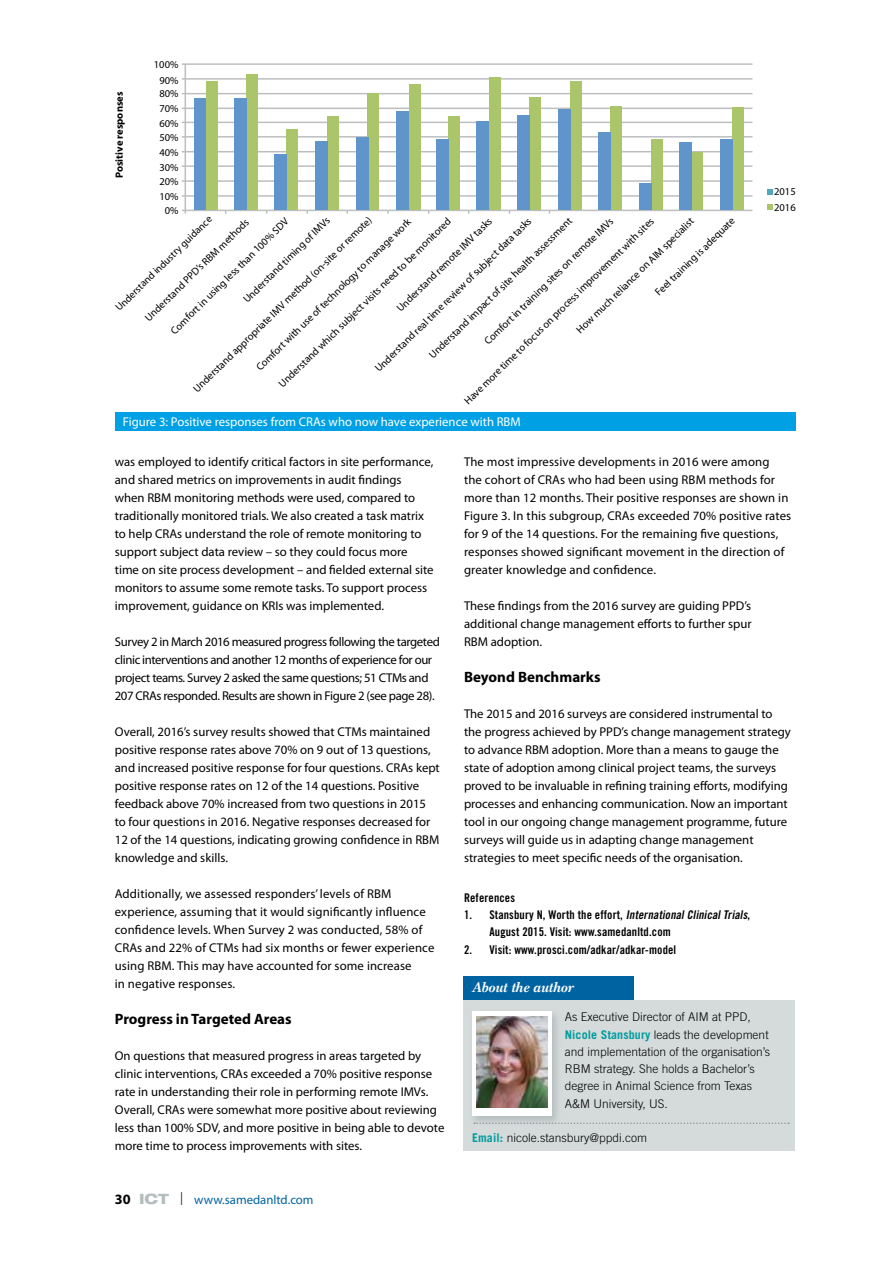
<style>
.page{position:relative;width:893px;height:1263px;background:#fff}
.page>*{position:absolute;margin:0;border:0;box-sizing:border-box;transform-origin:0 0}
.t1{font:700 15px "Myriad Pro";color:#000}
.t2{font:italic 700 15px "ITC New Baskerville";color:#fff}
.t3{font:12.75px/18px "Myriad Pro";color:#000}
.t4{font:12.75px/18px "Myriad Pro";letter-spacing:-.03em;color:#000}
.t5{font:12.75px "Myriad Pro";color:#fff}
.t6{font:12.75px "Myriad Pro";color:#0063a1}
.t7{font:300 12px/17.2px "Trade Gothic";color:#000}
.t8{font:12px "Trade Gothic LT Std Bd Cn 20";letter-spacing:.01em;color:#000}
.t9{font:10.5px/14.5px "Myriad Pro";color:#000;text-align:center}
.t10{font:700 10.5px "Myriad Pro";color:#000}
.t11{font:10.35px "Myriad Pro";color:#000}
.s1{font-weight:700;font-size:14.25px;color:#000}
.s2{font-family:"Helvetica Neue LT Std";font-weight:800;font-stretch:expanded;font-size:14.25px;color:#b5bebf}
.s3{font-family:"Helvetica Neue LT Std";font-weight:100;font-size:18px;color:#000}
.s4{font-style:italic}
.s5{font-family:"Trade Gothic LT Std";font-weight:700;color:#009c9e}
</style>
<div class="page">
<div style="left:463px;top:1000px;width:332px;height:150px;background:#d5dada"></div>
<svg style="left:472px;top:1011px;width:85px;height:113px"></svg>
<div style="left:472px;top:1012px;width:80px;height:104px;background:#fff"></div>
<img style="left:476px;top:1016px;width:72px;height:91px">
<div style="left:463px;top:977px;width:171px;height:23px;background:#0063a1"></div>
<svg style="left:474px;top:1122px;width:315px;height:2px"></svg>
<hr style="left:182px;top:63px;width:570px;height:2px;background:#bcbec0">
<hr style="left:185px;top:64px;width:1px;height:150px;background:#bcbec0">
<hr style="left:182px;top:78px;width:570px;height:2px;background:#bcbec0">
<hr style="left:182px;top:93px;width:570px;height:1px;background:#bcbec0">
<hr style="left:182px;top:108px;width:570px;height:1px;background:#bcbec0">
<hr style="left:182px;top:122px;width:570px;height:1px;background:#bcbec0">
<hr style="left:182px;top:136px;width:570px;height:2px;background:#bcbec0">
<hr style="left:182px;top:151px;width:570px;height:1px;background:#bcbec0">
<hr style="left:182px;top:165px;width:570px;height:2px;background:#bcbec0">
<hr style="left:182px;top:180px;width:570px;height:2px;background:#bcbec0">
<hr style="left:182px;top:195px;width:570px;height:2px;background:#bcbec0">
<hr style="left:182px;top:210px;width:570px;height:1px;background:#bcbec0">
<svg style="left:767px;top:204px;width:5px;height:6px"></svg>
<div style="left:206px;top:81px;width:11px;height:129px;background:#aac56a"></div>
<div style="left:247px;top:74px;width:11px;height:136px;background:#aac56a"></div>
<div style="left:287px;top:129px;width:11px;height:81px;background:#aac56a"></div>
<div style="left:327px;top:116px;width:12px;height:94px;background:#aac56a"></div>
<div style="left:368px;top:94px;width:11px;height:116px;background:#aac56a"></div>
<div style="left:409px;top:84px;width:11px;height:126px;background:#aac56a"></div>
<div style="left:449px;top:116px;width:11px;height:94px;background:#aac56a"></div>
<div style="left:489px;top:77px;width:11px;height:133px;background:#aac56a"></div>
<div style="left:529px;top:97px;width:12px;height:113px;background:#aac56a"></div>
<div style="left:570px;top:81px;width:12px;height:129px;background:#aac56a"></div>
<div style="left:610px;top:106px;width:12px;height:104px;background:#aac56a"></div>
<div style="left:651px;top:139px;width:11px;height:71px;background:#aac56a"></div>
<div style="left:692px;top:152px;width:11px;height:58px;background:#aac56a"></div>
<div style="left:732px;top:107px;width:12px;height:103px;background:#aac56a"></div>
<svg style="left:767px;top:189px;width:5px;height:6px"></svg>
<div style="left:195px;top:98px;width:11px;height:112px;background:#5f95ca"></div>
<div style="left:234px;top:98px;width:13px;height:112px;background:#5f95ca"></div>
<div style="left:275px;top:154px;width:12px;height:56px;background:#5f95ca"></div>
<div style="left:315px;top:141px;width:13px;height:69px;background:#5f95ca"></div>
<div style="left:356px;top:137px;width:12px;height:73px;background:#5f95ca"></div>
<div style="left:397px;top:111px;width:12px;height:99px;background:#5f95ca"></div>
<div style="left:437px;top:139px;width:12px;height:71px;background:#5f95ca"></div>
<div style="left:477px;top:121px;width:12px;height:89px;background:#5f95ca"></div>
<div style="left:517px;top:115px;width:13px;height:95px;background:#5f95ca"></div>
<div style="left:558px;top:109px;width:12px;height:101px;background:#5f95ca"></div>
<div style="left:599px;top:133px;width:12px;height:77px;background:#5f95ca"></div>
<div style="left:639px;top:183px;width:12px;height:27px;background:#5f95ca"></div>
<div style="left:679px;top:142px;width:13px;height:68px;background:#5f95ca"></div>
<div style="left:720px;top:139px;width:12px;height:71px;background:#5f95ca"></div>
<div style="left:115px;top:412px;width:680px;height:19px;background:#00a1e4"></div>
<p class="t10" style="left:113px;top:178px;width:88px;rotate:-90deg">Positive responses</p>
<p class="t9" style="left:154px;top:57px;width:26px;line-height:15.3px">100%<br>90%</p>
<p class="t9" style="left:159px;top:87px;width:21px">80%<br>70%<br>60%<br>50%<br>40%<br>30%<br>20%<br>10%<br>0%</p>
<p class="t9" style="left:189px;top:385px;width:247px;rotate:-44deg">Understand appropriate IMV method (on-site or remote)</p>
<p class="t11" style="left:113px;top:304px;width:132px;rotate:-44deg">Understand industry guidance</p>
<p class="t9" style="left:167px;top:327px;width:162px;rotate:-44deg">Comfort in using less than 100% SDV</p>
<p class="t9" style="left:275px;top:380px;width:238px;rotate:-44deg">Understand which subject visits need to be monitored</p>
<p class="t9" style="left:252px;top:363px;width:214px;rotate:-44deg">Comfort with use of technology to manage work</p>
<p class="t9" style="left:573px;top:326px;width:161px;rotate:-44deg">How much reliance on AIM specialist</p>
<p class="t9" style="left:425px;top:351px;width:197px;rotate:-44deg">Understand impact of site health assessment</p>
<p class="t9" style="left:652px;top:289px;width:109px;rotate:-44deg">Feel training is adequate</p>
<p class="t9" style="left:240px;top:295px;width:118px;rotate:-44deg">Understand timing of IMVs</p>
<p class="t9" style="left:460px;top:396px;width:263px;rotate:-44deg">Have more time to focus on process improvement with sites</p>
<p class="t9" style="left:371px;top:364px;width:216px;rotate:-44deg">Understand real time review of subject data tasks</p>
<p class="t9" style="left:393px;top:304px;width:130px;rotate:-44deg">Understand remote IMV tasks</p>
<p class="t9" style="left:481px;top:337px;width:177px;rotate:-44deg">Comfort in training sites on remote IMVs</p>
<p class="t9" style="left:141px;top:314px;width:143px;rotate:-44deg">Understand PPD’s RBM methods</p>
<p class="t5" style="left:123px;top:415px;width:399px">Figure 3: Positive responses from CRAs who now have experience with RBM</p>
<p class="t9" style="left:774px;top:184px;width:23px;line-height:16px;text-align:left">2015<br>2016</p>
<p class="t3" style="left:115px;top:453px;width:320px">was employed to identify critical factors in site performance, and shared metrics on improvements in audit findings when RBM monitoring methods were used, compared to traditionally monitored trials. We also created a task matrix to help CRAs understand the role of remote monitoring to support subject data review – so they could focus more time on site process development – and fielded external site monitors to assume some remote tasks. To support process improvement, guidance on KRIs was implemented.</p>
<p class="t4" style="left:115px;top:633px;width:327px">Survey 2 in March 2016 measured progress following the targeted clinic interventions and another 12 months of experience for our project teams. Survey 2 asked the same questions; 51 CTMs and 207 CRAs responded. Results are shown in Figure 2 (see page 28).</p>
<p class="t3" style="left:115px;top:723px;width:327px">Overall, 2016’s survey results showed that CTMs maintained positive response rates above 70% on 9 out of 13 questions, and increased positive response for four questions. CRAs kept positive response rates on 12 of the 14 questions. Positive feedback above 70% increased from two questions in 2015 to four questions in 2016. Negative responses decreased for 12 of the 14 questions, indicating growing confidence in RBM knowledge and skills.</p>
<p class="t3" style="left:115px;top:885px;width:321px">Additionally, we assessed responders’ levels of RBM experience, assuming that it would significantly influence confidence levels. When Survey 2 was conducted, 58% of CRAs and 22% of CTMs had six months or fewer experience using RBM. This may have accounted for some increase<br>in negative responses.</p>
<p class="t1" style="left:115px;top:1011px;width:178px">Progress in Targeted Areas</p>
<p class="t3" style="left:115px;top:1047px;width:331px">On questions that measured progress in areas targeted by clinic interventions, CRAs exceeded a 70% positive response rate in understanding their role in performing remote IMVs.<br>Overall, CRAs were somewhat more positive about reviewing less than 100% SDV, and more positive in being able to devote more time to process improvements with sites.</p>
<p class="t6" style="left:115px;top:1192px;width:200px"><span class="s1">30</span> <span class="s2">ICT</span> <span class="s3">l</span> www.samedanltd.com</p>
<p class="t3" style="left:464px;top:453px;width:329px">The most impressive developments in 2016 were among<br>the cohort of CRAs who had been using RBM methods for more than 12 months. Their positive responses are shown in Figure 3. In this subgroup, CRAs exceeded 70% positive rates for 9 of the 14 questions. For the remaining five questions, responses showed significant movement in the direction of greater knowledge and confidence.</p>
<p class="t3" style="left:464px;top:597px;width:289px;text-align:justify">These findings from the 2016 survey are guiding PPD’s additional change management efforts to further spur RBM adoption.</p>
<p class="t1" style="left:464px;top:669px;width:138px">Beyond Benchmarks</p>
<p class="t3" style="left:464px;top:705px;width:328px">The 2015 and 2016 surveys are considered instrumental to the progress achieved by PPD’s change management strategy to advance RBM adoption. More than a means to gauge the state of adoption among clinical project teams, the surveys proved to be invaluable in refining training efforts, modifying processes and enhancing communication. Now an important tool in our ongoing change management programme, future surveys will guide us in adapting change management strategies to meet specific needs of the organisation.</p>
<p class="t8" style="left:464px;top:890px;width:53px">References</p>
<p class="t8" style="left:464px;top:907px;width:288px">1 . S t a n s b u ry N , W o rt h t h e e ff o rt , <span class="s4">InternationalClinicalTrials</span>,</p>
<p class="t8" style="left:489px;top:925px;width:183px">August 2015. Visit: www.samedanltd.com</p>
<p class="t8" style="left:464px;top:942px;width:214px">2. Visit: www.prosci.com/adkar/adkar-model</p>
<p class="t2" style="left:472px;top:978px;width:103px">About the author</p>
<p class="t7" style="left:565px;top:1008px;width:207px">As Executive Director of AIM at PPD, <span class="s5">Nicole Stansbury</span> leads the development and implementation of the organisation’s RBM strategy. She holds a Bachelor’s degree in Animal Science from Texas A&amp;M University, US.</p>
<p class="t7" style="left:472px;top:1129px;width:177px"><span class="s5">Email:</span> nicole.stansbury@ppdi.com</p>
</div>
